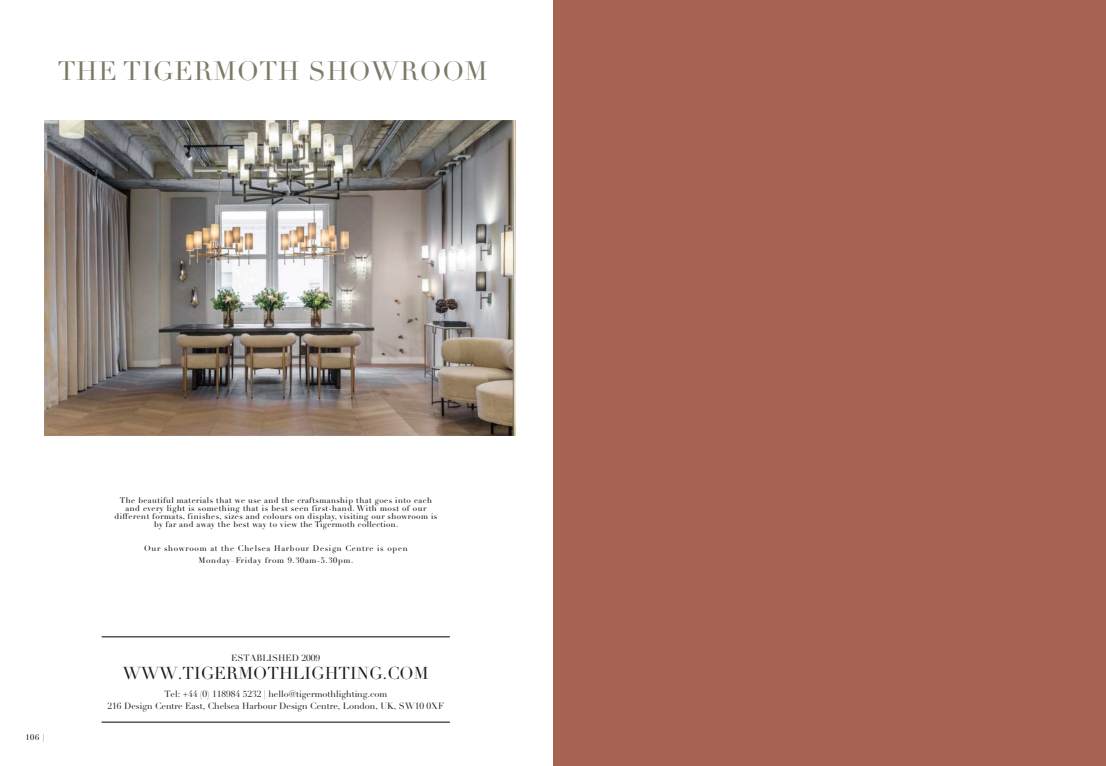
<style>
.page{position:relative;width:1106px;height:766px;background:#fff}
.page>*{position:absolute;margin:0;border:0;box-sizing:border-box;transform-origin:0 0}
.t1{font:26.2px "Didot LT Pro";letter-spacing:.03em;color:#6f6a56}
.t2{font:17px "Didot LT Pro";color:#000}
.t3{font:9px/12px "Didot LT Pro";color:#000;text-align:center}
.t4{font:8px/8px "Didot LT Pro";letter-spacing:.055em;color:#000;text-align:center}
.t5{font:8px/12px "Didot LT Pro";letter-spacing:.09em;color:#000;text-align:center}
</style>
<div class="page">
<div style="left:553px;top:0;width:553px;height:765px;background:#a86254"></div>
<hr style="left:102px;top:636px;width:348px;height:1px;background:#000">
<hr style="left:102px;top:721px;width:348px;height:1px;background:#000">
<img style="left:44px;top:121px;width:471px;height:314px">
<h1 class="t1" style="left:57px;top:61px;width:432px">THE TIGERMOTH SHOWROOM</h1>
<p class="t4" style="left:26px;top:733px;width:21px">106 |</p>
<p class="t4" style="left:115px;top:497px;width:324px">The beautiful materials that we use and the craftsmanship that goes into each and every light is something that is best seen first-hand. With most of our different formats, finishes, sizes and colours on display, visiting our showroom is by far and away the best way to view the Tigermoth collection.</p>
<p class="t5" style="left:144px;top:543px;width:265px">Our showroom at the Chelsea Harbour Design Centre is open<br>Monday–Friday from 9.30am-5.30pm.</p>
<p class="t3" style="left:231px;top:652px;width:91px">ESTABLISHED 2009</p>
<h2 class="t2" style="left:123px;top:665px;width:307px">WWW.TIGERMOTHLIGHTING.COM</h2>
<p class="t3" style="left:107px;top:688px;width:338px">Tel: +44 (0) 118984 5232 | hello@tigermothlighting.com<br>216 Design Centre East, Chelsea Harbour Design Centre, London, UK, SW10 0XF</p>
</div>
